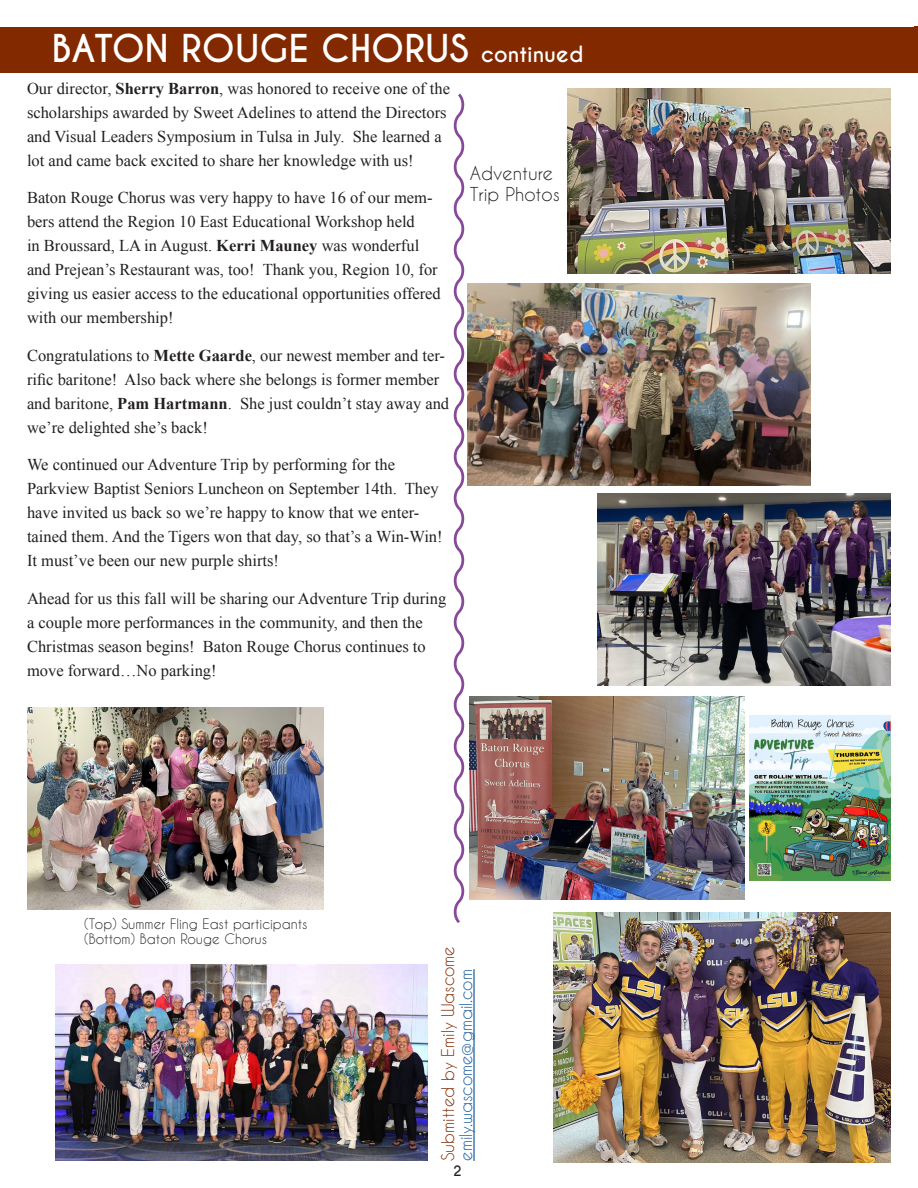
<style>
.page{position:relative;width:918px;height:1188px;background:#fff}
.page>*{position:absolute;margin:0;border:0;box-sizing:border-box;transform-origin:0 0}
.Free_Form{font:700 36px "Caviar Dreams";color:#fff}
.Cutline{font:18px "Caviar Dreams";color:#231f20}
.body_text{font:16.5px/24px "Times New Roman";color:#231f20}
.Submitted_by{font:16.5px "Caviar Dreams";color:#822900}
.Submitted_by-2{font:16.5px "Caviar Dreams";color:#175d9e}
.Cutline-2{font:13.5px "Caviar Dreams";color:#231f20}
.t1{font:700 13.5px "Caviar Dreams";color:#231f20}
.s1{font-size:21px}
.s2{font-weight:700}
</style>
<div class="page">
<div style="left:0;top:27px;width:918px;height:45px;background:#822900"></div>
<img style="left:567px;top:89px;width:324px;height:185px">
<img style="left:468px;top:283px;width:342px;height:203px">
<img style="left:597px;top:494px;width:294px;height:191px">
<img style="left:470px;top:697px;width:274px;height:202px">
<img style="left:554px;top:912px;width:337px;height:251px">
<img style="left:27px;top:707px;width:297px;height:203px">
<img style="left:56px;top:965px;width:371px;height:196px">
<img style="left:750px;top:716px;width:141px;height:164px">
<hr style="left:473px;top:969px;width:2px;height:192px;background:#175d9e">
<svg style="left:453px;top:93px;width:12px;height:830px"></svg>
<p class="Free_Form" style="left:52px;top:26px;width:533px">BATON ROUGE CHORUS <span class="s1">continued</span></p>
<p class="body_text" style="left:27px;top:76px;width:425px">Our director, <span class="s2">Sherry Barron</span>, was honored to receive one of the scholarships awarded by Sweet Adelines to attend the Directors and Visual Leaders Symposium in Tulsa in July. She learned a lot and came back excited to share her knowledge with us!</p>
<p class="body_text" style="left:27px;top:185px;width:415px">Baton Rouge Chorus was very happy to have 16 of our mem&shy;bers attend the Region 10 East Educational Workshop held<br>in Broussard, LA in August. <span class="s2">Kerri Mauney</span> was wonderful and Prejean’s Restaurant was, too! Thank you, Region 10, for giving us easier access to the educational opportunities offered with our membership!</p>
<p class="body_text" style="left:27px;top:343px;width:424px">Congratulations to <span class="s2">Mette Gaarde</span>, our newest member and ter&shy;rific baritone! Also back where she belongs is former member and baritone, <span class="s2">Pam Hartmann</span>. She just couldn’t stay away and we’re delighted she’s back!</p>
<p class="body_text" style="left:27px;top:452px;width:417px">We continued our Adventure Trip by performing for the Parkview Baptist Seniors Luncheon on September 14th. They have invited us back so we’re happy to know that we enter&shy;tained them. And the Tigers won that day, so that’s a Win-Win!<br>It must’ve been our new purple shirts!</p>
<p class="body_text" style="left:27px;top:586px;width:421px">Ahead for us this fall will be sharing our Adventure Trip during a couple more performances in the community, and then the Christmas season begins! Baton Rouge Chorus continues to move forward…No parking!</p>
<p class="Cutline" style="left:470px;top:162px;width:85px">Adventure</p>
<p class="Cutline" style="left:470px;top:183px;width:91px">Trip Photos</p>
<p class="Cutline-2" style="left:84px;top:916px;width:225px">(Top) Summer Fling East participants</p>
<p class="Cutline-2" style="left:84px;top:931px;width:184px">(Bottom) Baton Rouge Chorus</p>
<p class="Submitted_by" style="left:438px;top:1161px;width:216px;rotate:-90deg">Submitted by Emily Wascome</p>
<p class="Submitted_by-2" style="left:456px;top:1161px;width:193px;rotate:-90deg">emily.wascome@gmail.com</p>
<p class="t1" style="left:453px;top:1163px;width:10px">2</p>
</div>
